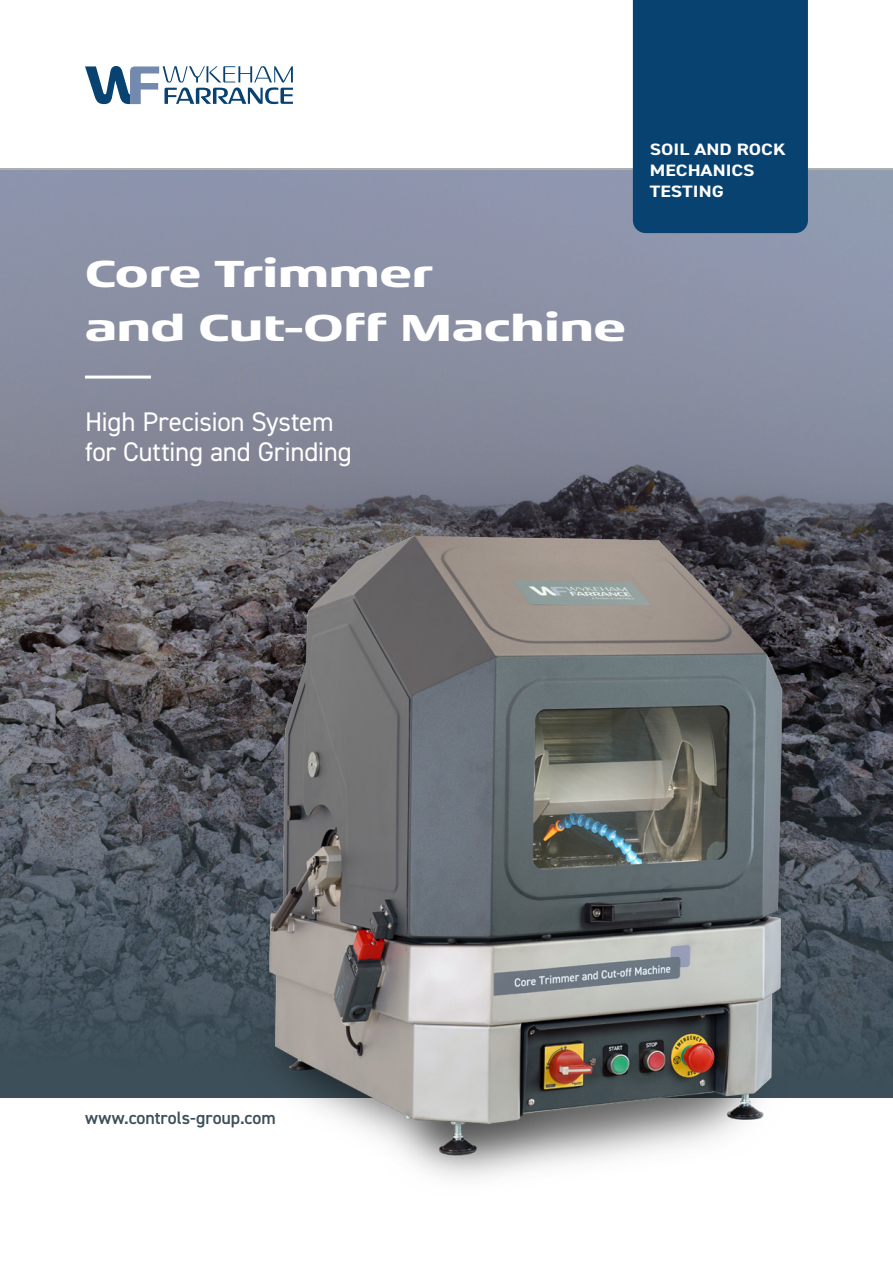
<style>
.page{position:relative;width:893px;height:1263px;background:#fff}
.page>*{position:absolute;margin:0;border:0;box-sizing:border-box;transform-origin:0 0}
.t1{font:700 36px "Neuropa";color:#fff;scale:1.2 1}
.t2{font:27px/30px "DIN2014";letter-spacing:-.01em;color:#fff}
.Intro{font:600 18px "DIN2014";letter-spacing:-.005em;color:#3d4f59}
.t3{font:700 16.5px/21px "DIN2014";color:#fff;scale:1.2 1}
</style>
<div class="page">
<img style="left:0;top:170px;width:893px;height:484px">
<hr style="left:85px;top:376px;width:66px;height:3px;background:#fff">
<div style="left:633px;top:0;width:175px;height:233px;background:#084271"></div>
<svg style="left:85px;top:66px;width:208px;height:39px"></svg>
<svg style="left:0;top:654px;width:893px;height:443px;background:#4b535b"></svg>
<img style="left:233px;top:442px;width:600px;height:736px">
<p class="t1" style="left:85px;top:249px;width:291px">Core Trimmer</p>
<p class="t1" style="left:85px;top:303px;width:452px">and Cut-Off Machine</p>
<p class="t3" style="left:650px;top:138px;width:115px">SOIL AND ROCK<br>MECHANICS<br>TESTING</p>
<h3 class="t2" style="left:85px;top:406px;width:268px">High Precision System for Cutting and Grinding</h3>
<p class="Intro" style="left:85px;top:1106px;width:192px">www.controls-group.com</p>
</div>
